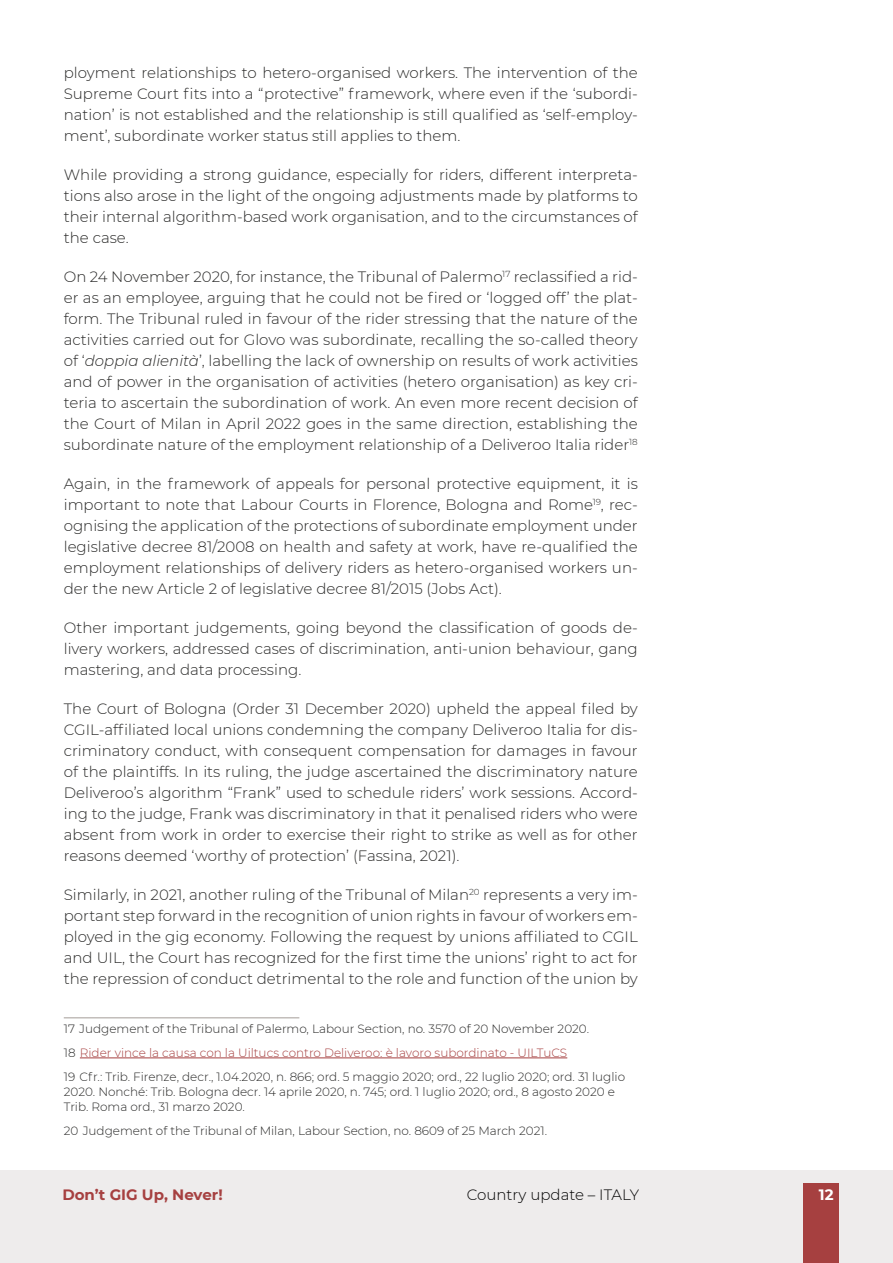
<style>
.page{position:relative;width:893px;height:1263px;background:#fff}
.page>*{position:absolute;margin:0;border:0;box-sizing:border-box;transform-origin:0 0}
.t1{font:300 15px/21px "Montserrat";color:#282827;text-align:justify}
.t2{font:300 15px "Montserrat";color:#000}
.t3{font:700 15px "Montserrat";color:#a64040}
.t4{font:700 15px "Montserrat";color:#fff}
.t5{font:300 12px/24.2px "Montserrat";color:#282827}
.s1{font-style:italic}
.s2{color:#a64040}
</style>
<div class="page">
<div style="left:0;top:1170px;width:893px;height:93px;background:#eeecec"></div>
<div style="left:804px;top:1183px;width:35px;height:80px;background:#a64040"></div>
<hr style="left:64px;top:1017px;width:235px;height:1px;background:#c2bdba">
<hr style="left:80px;top:1057px;width:487px;height:1px;background:#a64040">
<p class="t1" style="left:64px;top:62px;width:576px">ployment relationships to hetero-organised workers. The intervention of the Supreme Court fits into a “protective” framework, where even if the ‘subordi&shy;nation’ is not established and the relationship is still qualified as ‘self-employ&shy;ment’, subordinate worker status still applies to them.</p>
<p class="t1" style="left:64px;top:164px;width:576px">While providing a strong guidance, especially for riders, different interpreta&shy;tions also arose in the light of the ongoing adjustments made by platforms to their internal algorithm-based work organisation, and to the circumstances of the case.</p>
<p class="t1" style="left:64px;top:266px;width:576px">On 24 November 2020, for instance, the Tribunal of Palermo<sup>17</sup> reclassified a rid&shy;er as an employee, arguing that he could not be fired or ‘logged off’ the plat&shy;form. The Tribunal ruled in favour of the rider stressing that the nature of the activities carried out for Glovo was subordinate, recalling the so-called theory of ‘<span class="s1">doppia alienità</span>’, labelling the lack of ownership on results of work activities and of power in the organisation of activities (hetero organisation) as key cri&shy;teria to ascertain the subordination of work. An even more recent decision of the Court of Milan in April 2022 goes in the same direction, establishing the subordinate nature of the employment relationship of a Deliveroo Italia rider<sup>18</sup></p>
<p class="t1" style="left:64px;top:473px;width:576px">Again, in the framework of appeals for personal protective equipment, it is important to note that Labour Courts in Florence, Bologna and Rome<sup>19</sup>, rec&shy;ognising the application of the protections of subordinate employment under legislative decree 81/2008 on health and safety at work, have re-qualified the employment relationships of delivery riders as hetero-organised workers un&shy;der the new Article 2 of legislative decree 81/2015 (Jobs Act).</p>
<p class="t1" style="left:64px;top:617px;width:576px">Other important judgements, going beyond the classification of goods de&shy;livery workers, addressed cases of discrimination, anti-union behaviour, gang mastering, and data processing.</p>
<p class="t1" style="left:64px;top:698px;width:576px">The Court of Bologna (Order 31 December 2020) upheld the appeal filed by CGIL-affiliated local unions condemning the company Deliveroo Italia for dis&shy;criminatory conduct, with consequent compensation for damages in favour of the plaintiffs. In its ruling, the judge ascertained the discriminatory nature Deliveroo’s algorithm “Frank” used to schedule riders’ work sessions. Accord&shy;ing to the judge, Frank was discriminatory in that it penalised riders who were absent from work in order to exercise their right to strike as well as for other reasons deemed ‘worthy of protection’ (Fassina, 2021).</p>
<p class="t1" style="left:64px;top:884px;width:576px">Similarly, in 2021, another ruling of the Tribunal of Milan<sup>20</sup> represents a very im&shy;portant step forward in the recognition of union rights in favour of workers em&shy;ployed in the gig economy. Following the request by unions affiliated to CGIL and UIL, the Court has recognized for the first time the unions’ right to act for the repression of conduct detrimental to the role and function of the union by</p>
<p class="t5" style="left:64px;top:1016px;width:563px">17 Judgement of the Tribunal of Palermo, Labour Section, no. 3570 of 20 November 2020.<br>18 <span class="s2">Rider vince la causa con la Uiltucs contro Deliveroo: è lavoro subordinato - UILTuCS<br></span>19 Cfr.: Trib. Firenze, decr., 1.04.2020, n. 866; ord. 5 maggio 2020; ord., 22 luglio 2020; ord. 31 luglio</p>
<p class="t5" style="left:64px;top:1084px;width:553px;line-height:15px">2020. Nonché: Trib. Bologna decr. 14 aprile 2020, n. 745; ord. 1 luglio 2020; ord., 8 agosto 2020 e<br>Trib. Roma ord., 31 marzo 2020.</p>
<p class="t5" style="left:64px;top:1119px;width:485px">20 Judgement of the Tribunal of Milan, Labour Section, no. 8609 of 25 March 2021.</p>
<p class="t3" style="left:62px;top:1184px;width:162px">Don’t GIG Up, Never!</p>
<p class="t2" style="left:467px;top:1185px;width:174px">Country update – ITALY</p>
<p class="t4" style="left:819px;top:1183px;width:16px">12</p>
</div>
